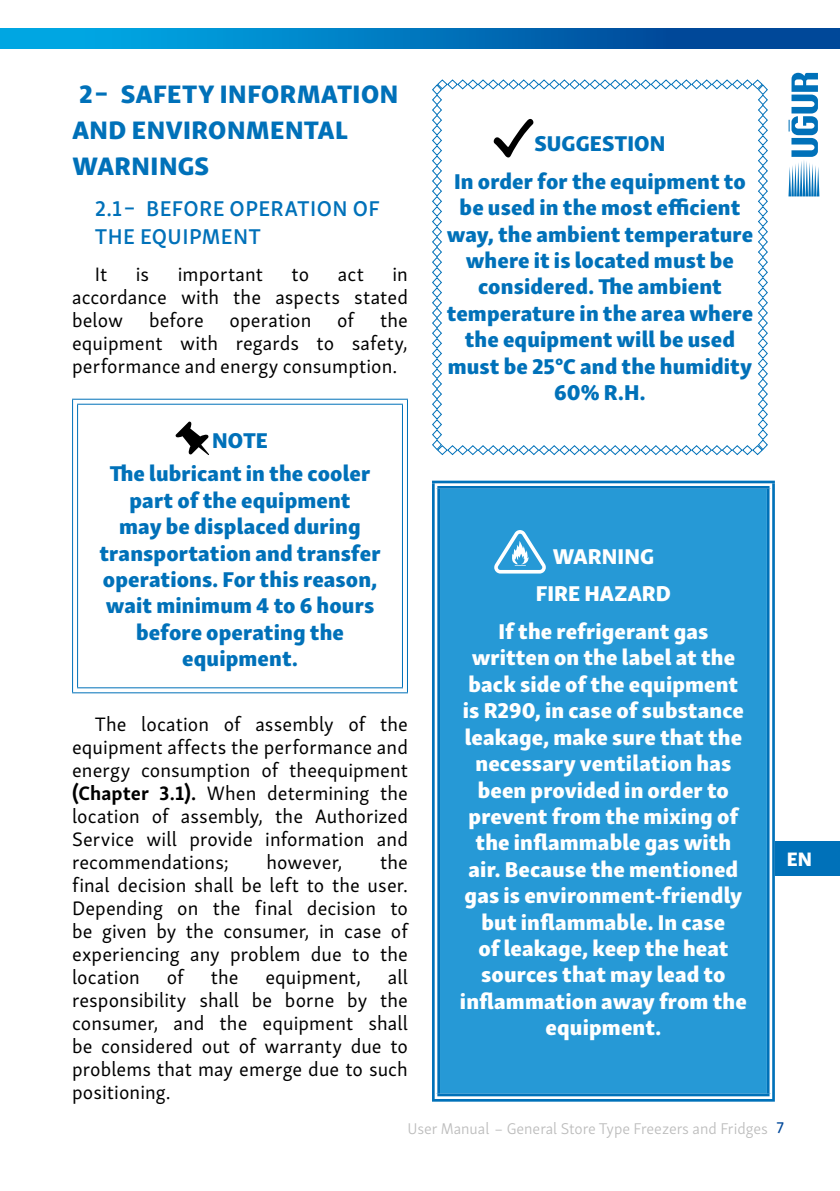
<style>
.page{position:relative;width:840px;height:1191px;background:#fff}
.page>*{position:absolute;margin:0;border:0;box-sizing:border-box;transform-origin:0 0}
.t1{font:26px/36px "Skolar Sans Latn Eb";letter-spacing:.02em;color:#0071b9}
.t2{font:22px/26.4px "Skolar Sans Latn Eb";letter-spacing:.005em;color:#0071b9;text-align:center}
.t3{font:22px/26.4px "Skolar Sans Latn Eb";letter-spacing:.005em;color:#fff;text-align:center}
.t4{font:600 22px/28px "Skolar Sans Latn";letter-spacing:.02em;color:#0071b9}
.t5{font:20px/23px "Skolar Sans Latn";letter-spacing:.005em;color:#000;text-align:justify}
.t6{font:20px "Skolar Sans Latn Eb";color:#fff}
.t7{font:300 16px "Skolar Sans Latn";color:#bcbcbc}
.s1{font-weight:700}
.s2{font-weight:400;font-size:20px;color:#fff}
.s3{font-family:"Skolar Sans Latn Me";font-weight:400;color:#00489a}
</style>
<div class="page">
<div style="left:0;top:28px;width:839px;height:20px;background:linear-gradient(to right,#00b1eb,#003a8e)"></div>
<div style="left:775px;top:841px;width:64px;height:34px;background:#0071b9"></div>
<svg style="left:788px;top:73px;width:31px;height:123px"></svg>
<svg style="left:73px;top:400px;width:330px;height:5px"></svg>
<svg style="left:73px;top:405px;width:1px;height:282px"></svg>
<svg style="left:73px;top:687px;width:330px;height:5px"></svg>
<hr style="left:72px;top:399px;width:336px;height:1px;background:#0071b9">
<hr style="left:77px;top:404px;width:326px;height:1px;background:#0071b9">
<hr style="left:72px;top:400px;width:1px;height:292px;background:#0071b9">
<hr style="left:77px;top:405px;width:1px;height:282px;background:#0071b9">
<hr style="left:402px;top:405px;width:1px;height:282px;background:#0071b9">
<hr style="left:407px;top:400px;width:1px;height:292px;background:#0071b9">
<hr style="left:77px;top:687px;width:326px;height:1px;background:#0071b9">
<hr style="left:72px;top:692px;width:336px;height:1px;background:#0071b9">
<div style="left:436px;top:484px;width:334px;height:613px;background:#2699d6"></div>
<svg style="left:434px;top:483px;width:337px;height:5px"></svg>
<svg style="left:434px;top:488px;width:3px;height:605px"></svg>
<svg style="left:769px;top:488px;width:2px;height:605px"></svg>
<svg style="left:434px;top:1093px;width:337px;height:6px"></svg>
<hr style="left:432px;top:480px;width:342px;height:3px;background:#0071b9">
<hr style="left:437px;top:486px;width:332px;height:2px;background:#0071b9">
<hr style="left:432px;top:483px;width:2px;height:616px;background:#0071b9">
<hr style="left:437px;top:488px;width:3px;height:605px;background:#0071b9">
<hr style="left:766px;top:488px;width:3px;height:605px;background:#0071b9">
<hr style="left:771px;top:483px;width:3px;height:616px;background:#0071b9">
<hr style="left:437px;top:1093px;width:332px;height:3px;background:#0071b9">
<hr style="left:432px;top:1099px;width:342px;height:2px;background:#0071b9">
<svg style="left:175px;top:421px;width:34px;height:34px"></svg>
<svg style="left:494px;top:530px;width:51px;height:43px"></svg>
<svg style="left:432px;top:79px;width:336px;height:376px"></svg>
<h1 class="t1" style="left:72px;top:73px;width:327px">2 – SAFETY INFORMATION<br>AND ENVIRONMENTAL<br>WARNINGS</h1>
<p class="t4" style="left:95px;top:192px;width:286px">2.1 – BEFORE OPERATION OF<br>THE EQUIPMENT</p>
<p class="t5" style="left:95px;top:261px;width:14px">It</p>
<p class="t5" style="left:136px;top:261px;width:15px">is</p>
<p class="t5" style="left:178px;top:261px;width:87px">important</p>
<p class="t5" style="left:291px;top:261px;width:19px">to</p>
<p class="t5" style="left:337px;top:261px;width:28px">act</p>
<p class="t5" style="left:72px;top:261px;width:337px;text-indent:320px">in accordance with the aspects stated below</p>
<p class="t5" style="left:149px;top:307px;width:56px">before</p>
<p class="t5" style="left:229px;top:307px;width:83px">operation</p>
<p class="t5" style="left:337px;top:307px;width:19px">of</p>
<p class="t5" style="left:72px;top:307px;width:337px;text-indent:308px">the equipment with regards to safety, performance and energy consumption.</p>
<p class="t2" style="left:110px;top:421px;width:262px;line-height:33.4px">NOTE<br>The lubricant in the cooler</p>
<p class="t2" style="left:99px;top:485px;width:282px">part of the equipment<br>may be displaced during transportation and transfer operations. For this reason, wait minimum 4 to 6 hours before operating the equipment.</p>
<p class="t5" style="left:72px;top:710px;width:337px;text-indent:23px">The location of assembly of the equipment affects the performance and energy consumption of theequipment <span class="s1">(Chapter 3.1).</span> When determining the location of assembly, the Authorized Service will provide information and recommendations;</p>
<p class="t5" style="left:72px;top:848px;width:337px;text-indent:308px">the final decision shall be left to the user.<br>Depending on the final decision to be given by the consumer, in case of experiencing any problem due to the location</p>
<p class="t5" style="left:266px;top:848px;width:77px">however,</p>
<p class="t5" style="left:167px;top:963px;width:19px">of</p>
<p class="t5" style="left:210px;top:963px;width:29px">the</p>
<p class="t5" style="left:265px;top:963px;width:97px">equipment,</p>
<p class="t5" style="left:72px;top:963px;width:337px;text-indent:315px">all responsibility shall be borne by the consumer, and the equipment shall be considered out of warranty due to problems that may emerge due to such positioning.</p>
<p class="t2" style="left:454px;top:122px;width:293px;line-height:37.8px">SUGGESTION<br>In order for the equipment to</p>
<p class="t2" style="left:446px;top:192px;width:308px">be used in the most efficient way, the ambient temperature where it is located must be considered. The ambient temperature in the area where the equipment will be used must be 25°C and the humidity<br>60% R.H.</p>
<p class="t3" style="left:498px;top:535px;width:211px;line-height:37.8px">WARNING<br>FIRE HAZARD<br>If the refrigerant gas</p>
<p class="t3" style="left:459px;top:642px;width:288px">written on the label at the back side of the equipment is R290, in case of substance leakage, make sure that the necessary ventilation has been provided in order to prevent from the mixing of the inflammable gas with air. Because the mentioned gas is environment-friendly but inflammable. In case<br>of leakage, keep the heat sources that may lead to inflammation away from the equipment.</p>
<p class="t6" style="left:786px;top:842px;width:27px">EN</p>
<p class="t7" style="left:407px;top:1116px;width:377px">User Manual<span class="s2">l</span>– General Store Type Freezers and Fridges <span class="s3">7</span></p>
</div>
